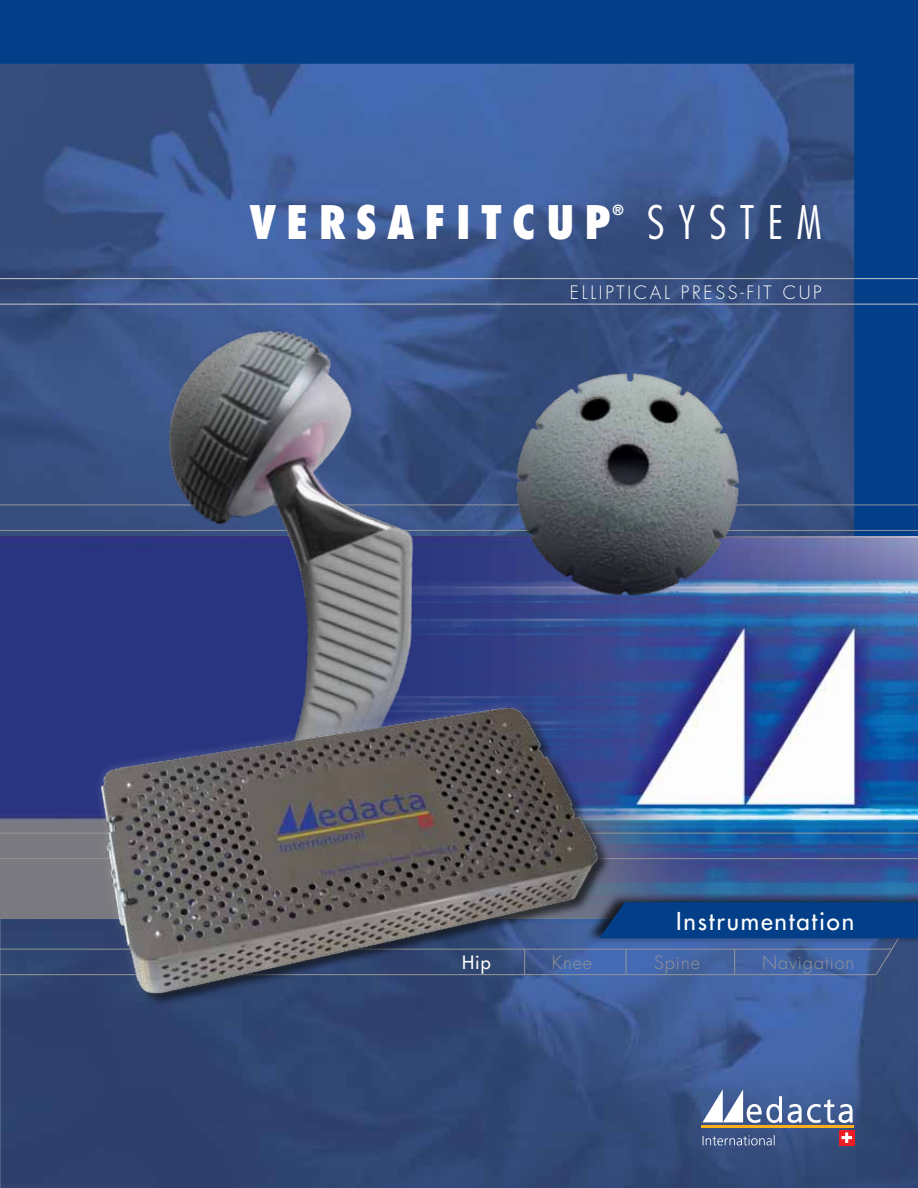
<style>
.page{position:relative;width:918px;height:1188px;background:#fff}
.page>*{position:absolute;margin:0;border:0;box-sizing:border-box;transform-origin:0 0}
.t1{font:800 condensed 45px "Futura Std";letter-spacing:.225em;color:#fff}
.t2{font:300 condensed 45px "Futura Std";letter-spacing:.3em;color:#fff}
.t3{font:500 24px "Futura Std";letter-spacing:.075em;color:#fff}
.t4{font:300 18px "Futura Std";letter-spacing:.15em;color:#fff}
.t5{font:300 18px "Futura Std";letter-spacing:.05em;color:#939598}
.t6{font:500 18px "Futura Std";color:#fff}
.t7{font:800 condensed 13.65px "Futura Std";color:#fff}
</style>
<div class="page">
<img style="left:1px;top:918px;width:917px;height:270px">
<hr style="left:0;top:0;width:1px;height:1188px;background:#deddda">
<svg style="left:0;top:0;width:918px;height:536px;background:#2e518d"></svg>
<hr style="left:0;top:505px;width:918px;height:1px;background:#939598">
<hr style="left:0;top:530px;width:918px;height:1px;background:#939598">
<hr style="left:0;top:278px;width:918px;height:1px;background:#c7c8ca">
<hr style="left:0;top:304px;width:918px;height:1px;background:#c7c8ca">
<img style="left:0;top:536px;width:918px;height:382px">
<hr style="left:0;top:949px;width:892px;height:1px;background:#939598">
<hr style="left:0;top:974px;width:876px;height:1px;background:#939598">
<img style="left:720px;top:539px;width:198px;height:353px">
<div style="left:584px;top:892px;width:334px;height:52px;background:#000;opacity:.75"></div>
<svg style="left:720px;top:902px;width:198px;height:74px;background:#235091"></svg>
<hr style="left:0;top:833px;width:918px;height:1px;background:#939598">
<hr style="left:0;top:858px;width:918px;height:1px;background:#939598">
<hr style="left:702px;top:1126px;width:152px;height:2px;background:#fcaf17">
<div style="left:839px;top:1130px;width:15px;height:15px;background:#ed1d24"></div>
<svg style="left:842px;top:1132px;width:10px;height:11px"></svg>
<svg style="left:702px;top:1089px;width:80px;height:34px"></svg>
<svg style="left:788px;top:1099px;width:65px;height:24px"></svg>
<svg style="left:703px;top:1135px;width:72px;height:10px"></svg>
<img style="left:505px;top:365px;width:242px;height:242px">
<img style="left:97px;top:303px;width:389px;height:221px">
<img style="left:22px;top:524px;width:698px;height:524px">
<h1 class="t1" style="left:250px;top:194px;width:362px">VERSAFITCUP</h1>
<p class="t7" style="left:612px;top:201px;width:13px">®</p>
<h1 class="t2" style="left:647px;top:195px;width:176px">SYSTEM</h1>
<p class="t4" style="left:570px;top:281px;width:253px">ELLIPTICAL PRESS-FIT CUP</p>
<h2 class="t3" style="left:676px;top:906px;width:180px">Instrumentation</h2>
<p class="t6" style="left:462px;top:951px;width:30px">Hip</p>
<p class="t5" style="left:552px;top:951px;width:42px">Knee</p>
<p class="t5" style="left:654px;top:951px;width:47px">Spine</p>
<p class="t5" style="left:762px;top:951px;width:94px">Navigation</p>
</div>
